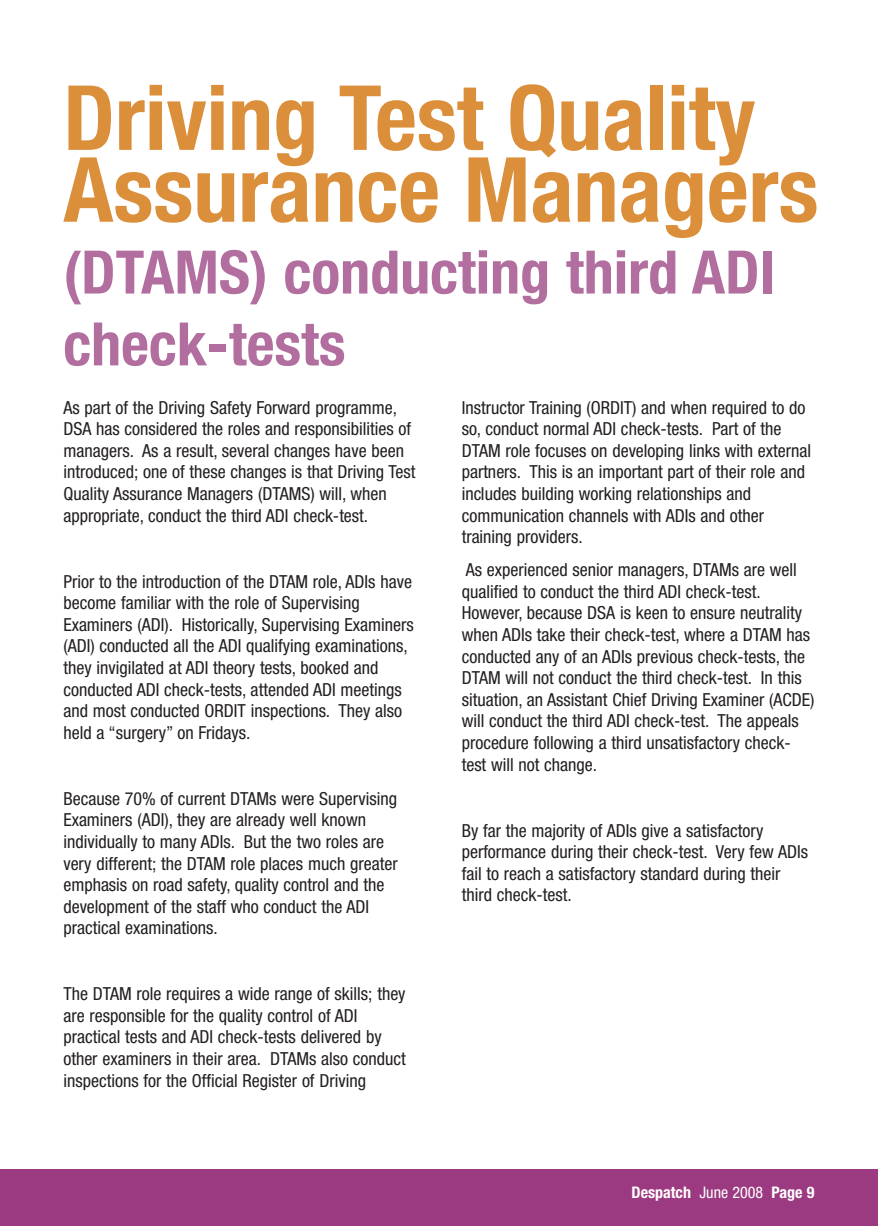
<style>
.page{position:relative;width:878px;height:1227px;background:#fff}
.page>*{position:absolute;margin:0;border:0;box-sizing:border-box;transform-origin:0 0}
.t1{font:700 condensed 90px/71.8px "Helvetica Neue";color:#dc8f3b}
.t2{font:700 condensed 60px/71.8px "Helvetica Neue";color:#b16e9e}
.t3{font:condensed 18px/21.6px "Helvetica Neue";color:#231f20}
.t4{font:700 condensed 16px "Helvetica Neue";color:#fff}
.s1{font-weight:400}
</style>
<div class="page">
<div style="left:0;top:1169px;width:877px;height:57px;background:#9c3a81"></div>
<h1 class="t1" style="left:63px;top:81px;width:757px">Driving Test Quality<br>Assurance Managers</h1>
<h2 class="t2" style="left:63px;top:235px;width:713px">(DTAMS) conducting third ADI check-tests</h2>
<p class="t3" style="left:63px;top:398px;width:353px">As part of the Driving Safety Forward programme, DSA has considered the roles and responsibilities of managers. As a result, several changes have been introduced; one of these changes is that Driving Test Quality Assurance Managers (DTAMS) will, when appropriate, conduct the third ADI check-test.</p>
<p class="t3" style="left:462px;top:398px;width:351px">Instructor Training (ORDIT) and when required to do so, conduct normal ADI check-tests. Part of the DTAM role focuses on developing links with external partners. This is an important part of their role and includes building working relationships and communication channels with ADIs and other training providers.</p>
<p class="t3" style="left:462px;top:560px;width:354px">As experienced senior managers, DTAMs are well qualified to conduct the third ADI check-test.<br>However, because DSA is keen to ensure neutrality when ADIs take their check-test, where a DTAM has conducted any of an ADIs previous check-tests, the DTAM will not conduct the third check-test. In this situation, an Assistant Chief Driving Examiner (ACDE) will conduct the third ADI check-test. The appeals procedure following a third unsatisfactory check&shy;test will not change.</p>
<p class="t3" style="left:63px;top:572px;width:352px">Prior to the introduction of the DTAM role, ADIs have become familiar with the role of Supervising Examiners (ADI). Historically, Supervising Examiners (ADI) conducted all the ADI qualifying examinations, they invigilated at ADI theory tests, booked and conducted ADI check-tests, attended ADI meetings and most conducted ORDIT inspections. They also held a “surgery” on Fridays.</p>
<p class="t3" style="left:63px;top:789px;width:336px">Because 70% of current DTAMs were Supervising Examiners (ADI), they are already well known individually to many ADIs. But the two roles are very different; the DTAM role places much greater emphasis on road safety, quality control and the development of the staff who conduct the ADI practical examinations.</p>
<p class="t3" style="left:63px;top:984px;width:344px">The DTAM role requires a wide range of skills; they are responsible for the quality control of ADI practical tests and ADI check-tests delivered by other examiners in their area. DTAMs also conduct inspections for the Official Register of Driving</p>
<p class="t3" style="left:462px;top:821px;width:348px">By far the majority of ADIs give a satisfactory performance during their check-test. Very few ADIs fail to reach a satisfactory standard during their third check-test.</p>
<p class="t4" style="left:631px;top:1182px;width:185px">Despatch <span class="s1">June 2008</span> Page 9</p>
</div>
